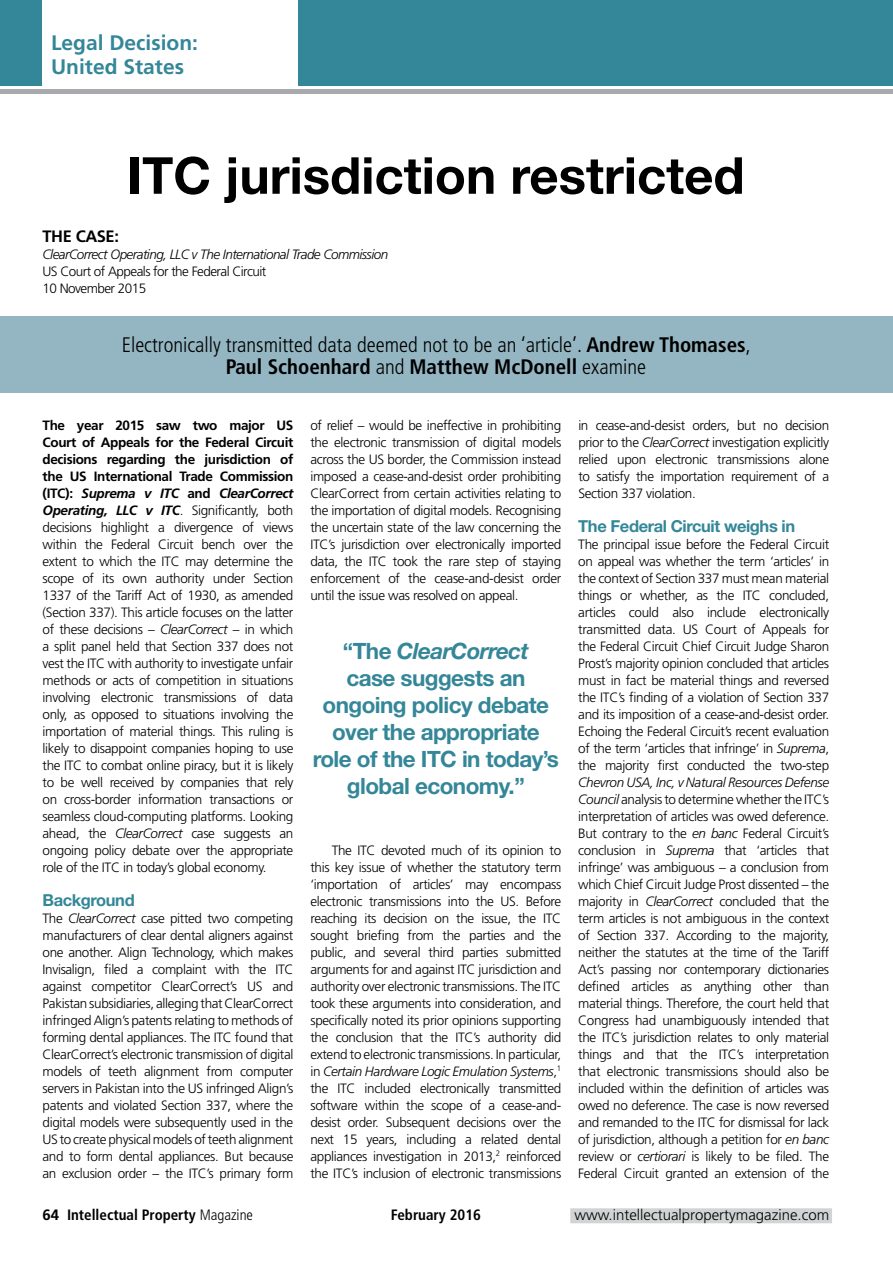
<style>
.page{position:relative;width:893px;height:1263px;background:#fff}
.page>*{position:absolute;margin:0;border:0;box-sizing:border-box;transform-origin:0 0}
.t1{font:700 51px "Helvetica Neue LT Std";color:#000}
.t2{font:700 22.5px/27px "Helvetica Neue LT Std";letter-spacing:-.025em;color:#348798;text-align:center}
.t3{font:300 condensed 21px/22.5px "Frutiger LT Std";color:#000;text-align:center}
.t4{font:700 21px/24px "Frutiger LT Std";color:#348798}
.t5{font:700 16.5px "Helvetica Neue LT Std";letter-spacing:-.025em;color:#348798}
.t6{font:700 16.5px "Frutiger LT Std";letter-spacing:-.025em;color:#000}
.t7{font:700 condensed 15px "Frutiger LT Std";color:#000}
.t8{font:300 15px "Frutiger LT Std";color:#000}
.t9{font:300 13.5px/17px "Frutiger LT Std";letter-spacing:-.025em;color:#000;text-align:justify}
.t10{font:italic 300 13.5px "Frutiger LT Std";letter-spacing:-.04em;color:#000}
.s1{font-weight:700}
.s2{font-weight:700;font-style:italic}
.s3{font-style:italic}
.s4{font-stretch:normal}
.s5{font-weight:300}
</style>
<div class="page">
<div style="left:570px;top:1208px;width:262px;height:15px;background:#d1d3d4"></div>
<div style="left:0;top:316px;width:893px;height:77px;background:#94b6c2"></div>
<div style="left:0;top:0;width:893px;height:85px;background:#348798"></div>
<div style="left:43px;top:0;width:255px;height:87px;background:#fff"></div>
<div style="left:0;top:89px;width:893px;height:5px;background:#a7a9ac"></div>
<h3 class="t4" style="left:51px;top:31px;width:149px">Legal Decision:<br>United States</h3>
<h1 class="t1" style="left:127px;top:144px;width:619px">ITC jurisdiction restricted</h1>
<p class="t6" style="left:43px;top:227px;width:78px">THE CASE:</p>
<p class="t10" style="left:43px;top:247px;width:347px">ClearCorrect Operating, LLC v The International Trade Commission</p>
<p class="t9" style="left:43px;top:263px;width:225px">US Court of Appeals for the Federal Circuit<br>10 November 2015</p>
<h3 class="t3" style="left:122px;top:333px;width:630px">Electronically transmitted data deemed not to be an ‘article’. <span class="s1">Andrew Thomases</span>,<br><span class="s1">Paul Schoenhard</span> and <span class="s1">Matthew McDonell</span> examine</h3>
<p class="t9" style="left:43px;top:417px;width:252px"><span class="s1">The year 2015 saw two major US Court of Appeals for the Federal Circuit decisions regarding the jurisdiction of the US International Trade Commission (ITC):</span> <span class="s2">Suprema v ITC</span> <span class="s1">and</span> <span class="s2">ClearCorrect Operating, LLC v ITC</span>. Significantly, both decisions highlight a divergence of views within the Federal Circuit bench over the extent to which the ITC may determine the scope of its own authority under Section 1337 of the Tariff Act of 1930, as amended (Section 337). This article focuses on the latter of these decisions – <span class="s3">ClearCorrect</span> – in which a split panel held that Section 337 does not vest the ITC with authority to investigate unfair methods or acts of competition in situations involving electronic transmissions of data only, as opposed to situations involving the importation of material things. This ruling is likely to disappoint companies hoping to use the ITC to combat online piracy, but it is likely to be well received by companies that rely on cross-border information transactions or seamless cloud-computing platforms. Looking ahead, the <span class="s3">ClearCorrect</span> case suggests an ongoing policy debate over the appropriate role of the ITC in today’s global economy.</p>
<p class="t5" style="left:43px;top:890px;width:94px">Background</p>
<p class="t9" style="left:43px;top:910px;width:252px">The <span class="s3">ClearCorrect</span> case pitted two competing manufacturers of clear dental aligners against one another. Align Technology, which makes Invisalign, filed a complaint with the ITC against competitor ClearCorrect’s US and Pakistan subsidiaries, alleging that ClearCorrect infringed Align’s patents relating to methods of forming dental appliances. The ITC found that ClearCorrect’s electronic transmission of digital models of teeth alignment from computer servers in Pakistan into the US infringed Align’s patents and violated Section 337, where the digital models were subsequently used in the US to create physical models of teeth alignment and to form dental appliances. But because an exclusion order – the ITC’s primary form</p>
<p class="t9" style="left:310px;top:417px;width:252px">of relief – would be ineffective in prohibiting the electronic transmission of digital models across the US border, the Commission instead imposed a cease-and-desist order prohibiting ClearCorrect from certain activities relating to the importation of digital models. Recognising the uncertain state of the law concerning the ITC’s jurisdiction over electronically imported data, the ITC took the rare step of staying enforcement of the cease-and-desist order until the issue was resolved on appeal.</p>
<h2 class="t2" style="left:313px;top:637px;width:248px">“The <span class="s3">ClearCorrect<br></span>case suggests an ongoing policy debate over the appropriate role of the ITC in today’s global economy.”</h2>
<p class="t9" style="left:310px;top:842px;width:252px;text-indent:21px">The ITC devoted much of its opinion to this key issue of whether the statutory term ‘importation of articles’ may encompass electronic transmissions into the US. Before reaching its decision on the issue, the ITC sought briefing from the parties and the public, and several third parties submitted arguments for and against ITC jurisdiction and authority over electronic transmissions. The ITC took these arguments into consideration, and specifically noted its prior opinions supporting the conclusion that the ITC’s authority did extend to electronic transmissions. In particular, in <span class="s3">Certain Hardware Logic Emulation Systems</span>,<sup>1 </sup>the ITC included electronically transmitted software within the scope of a cease-and&shy;desist order. Subsequent decisions over the next 15 years, including a related dental appliances investigation in 2013,<sup>2</sup> reinforced the ITC’s inclusion of electronic transmissions</p>
<p class="t9" style="left:578px;top:417px;width:252px">in cease-and-desist orders, but no decision prior to the <span class="s3">ClearCorrect</span> investigation explicitly relied upon electronic transmissions alone to satisfy the importation requirement of a Section 337 violation.</p>
<p class="t5" style="left:578px;top:515px;width:218px">The Federal Circuit weighs in</p>
<p class="t9" style="left:578px;top:536px;width:252px">The principal issue before the Federal Circuit on appeal was whether the term ‘articles’ in the context of Section 337 must mean material things or whether, as the ITC concluded, articles could also include electronically transmitted data. US Court of Appeals for the Federal Circuit Chief Circuit Judge Sharon Prost’s majority opinion concluded that articles must in fact be material things and reversed the ITC’s finding of a violation of Section 337 and its imposition of a cease-and-desist order.<br>Echoing the Federal Circuit’s recent evaluation of the term ‘articles that infringe’ in <span class="s3">Suprema</span>, the majority first conducted the two-step</p>
<p class="t9" style="left:578px;top:774px;width:252px"><span class="s3">Chevron USA, Inc, v Natural Resources Defense Council</span> analysis to determine whether the ITC’s interpretation of articles was owed deference.<br>But contrary to the <span class="s3">en banc</span> Federal Circuit’s conclusion in <span class="s3">Suprema</span> that ‘articles that infringe’ was ambiguous – a conclusion from which Chief Circuit Judge Prost dissented – the majority in <span class="s3">ClearCorrect</span> concluded that the term articles is not ambiguous in the context of Section 337. According to the majority, neither the statutes at the time of the Tariff Act’s passing nor contemporary dictionaries defined articles as anything other than material things. Therefore, the court held that Congress had unambiguously intended that the ITC’s jurisdiction relates to only material things and that the ITC’s interpretation that electronic transmissions should also be included within the definition of articles was owed no deference. The case is now reversed and remanded to the ITC for dismissal for lack of jurisdiction, although a petition for <span class="s3">en banc </span>review or <span class="s3">certiorari</span> is likely to be filed. The Federal Circuit granted an extension of the</p>
<p class="t7" style="left:43px;top:1206px;width:212px"><span class="s4">64</span> Intellectual Property <span class="s5">Magazine</span></p>
<p class="t7" style="left:391px;top:1206px;width:92px">February 2016</p>
<p class="t8" style="left:574px;top:1206px;width:256px">www.intellectualpropertymagazine.com</p>
</div>
